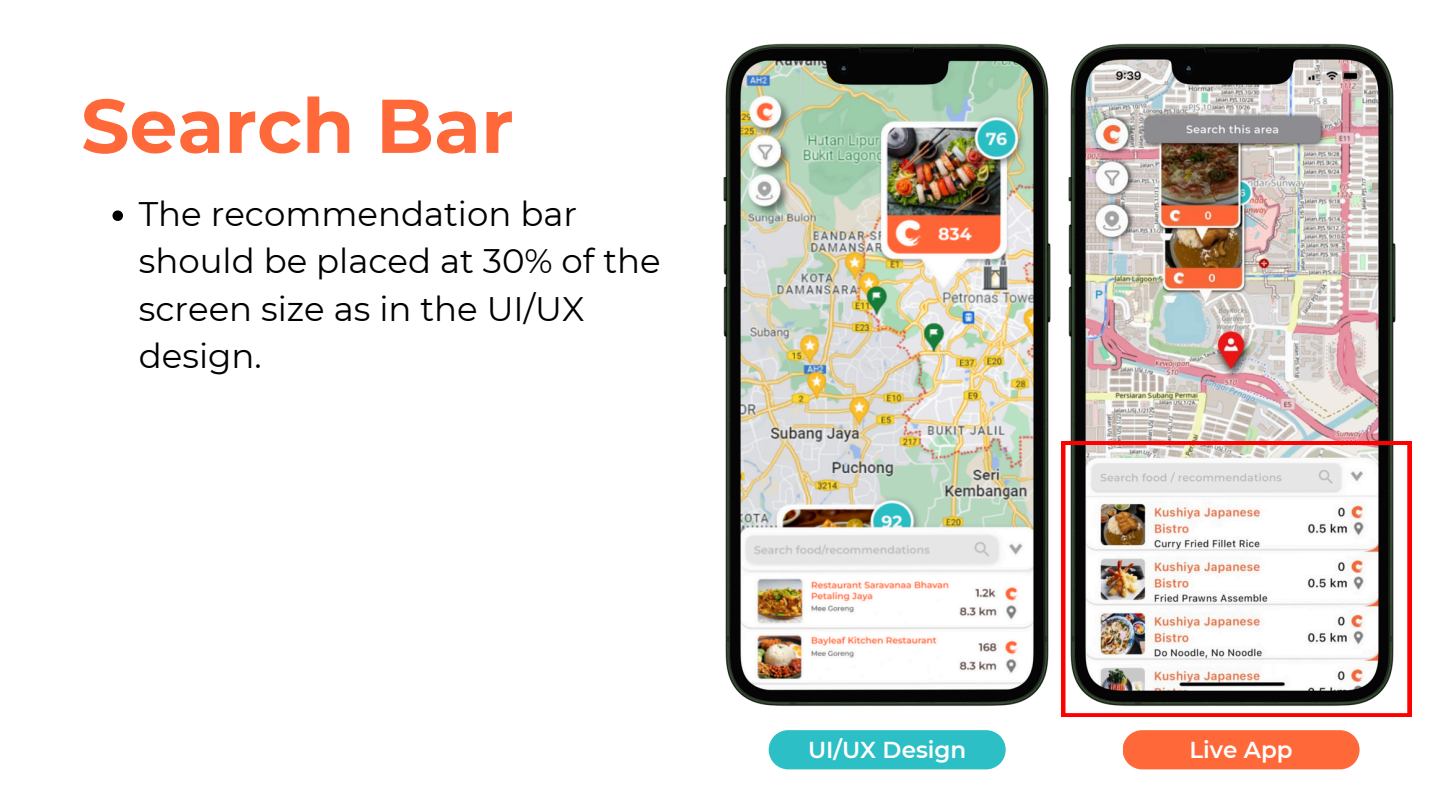
<style>
.page{position:relative;width:1440px;height:810px;background:#fff}
.page>*{position:absolute;margin:0;border:0;box-sizing:border-box;transform-origin:0 0}
.t1{font:700 76px "Montserrat";color:#ff6839}
.t2{font:34px/47.2px "Montserrat";color:#000}
.t3{font:600 23px "Montserrat";color:#fff}
</style>
<div class="page">
<img style="left:1068px;top:43px;width:328px;height:398px">
<div style="left:1123px;top:730px;width:237px;height:39px;background:#ff6839"></div>
<img style="left:723px;top:43px;width:328px;height:663px">
<div style="left:769px;top:730px;width:237px;height:39px;background:#2cbfc6"></div>
<svg style="left:1062px;top:441px;width:349px;height:276px"></svg>
<svg style="left:112px;top:210px;width:11px;height:11px"></svg>
<p class="t1" style="left:81px;top:79px;width:434px">Search Bar</p>
<p class="t2" style="left:139px;top:190px;width:523px">The recommendation bar should be placed at 30% of the screen size as in the UI/UX design.</p>
<p class="t3" style="left:808px;top:735px;width:160px">UI/UX Design</p>
<h1 class="t3" style="left:1189px;top:735px;width:105px">Live App</h1>
</div>
